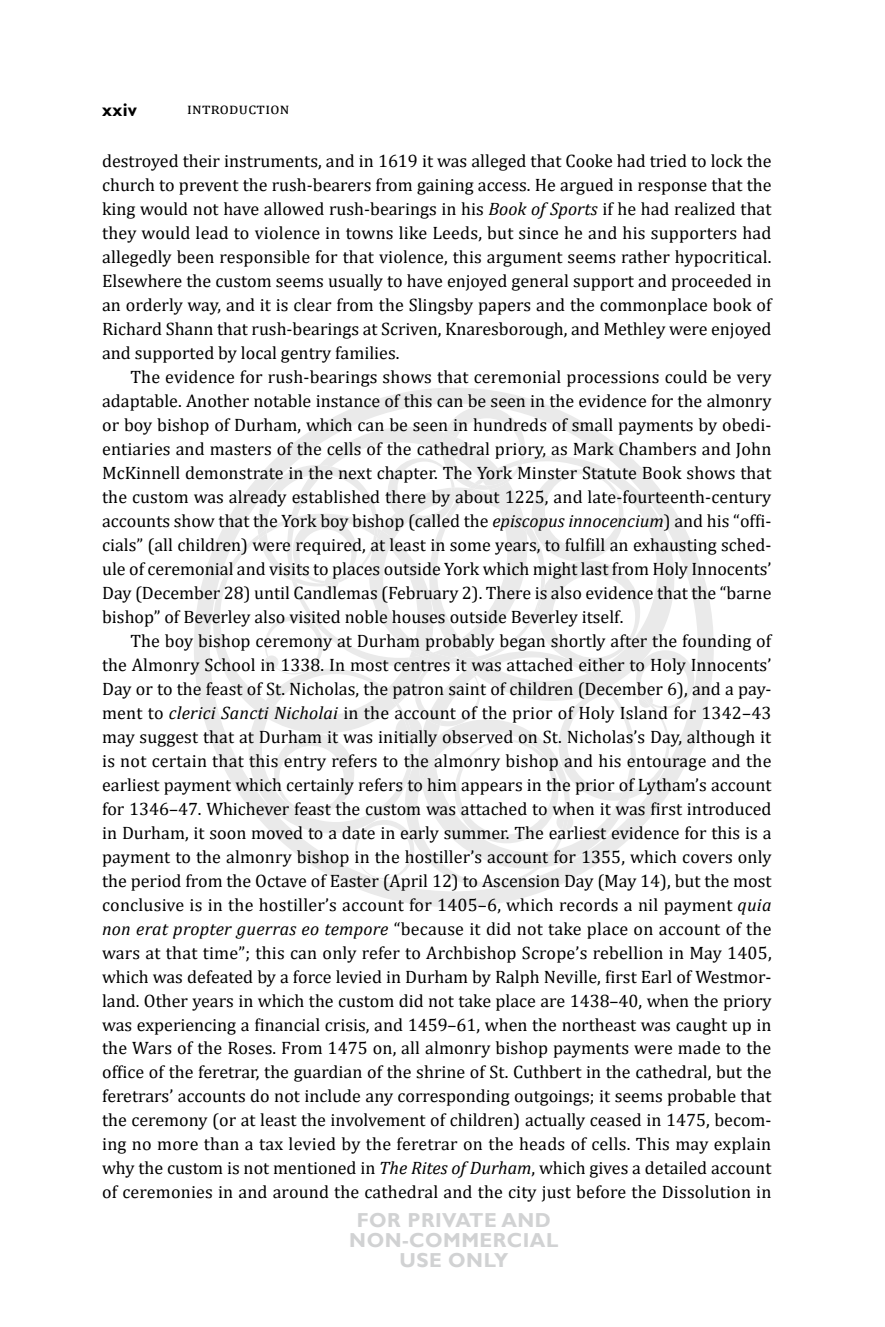
<style>
.page{position:relative;width:885px;height:1327px;background:#fff}
.page>*{position:absolute;margin:0;border:0;box-sizing:border-box;transform-origin:0 0}
.t1{font:700 20.2px/20px "Gill Sans";letter-spacing:.025em;color:#d1d2d3;text-align:center}
.NormalText{font:18px/24px "Cambria";color:#000;text-align:justify}
.t2{font:700 18px "Gill Sans";color:#000}
.t3{font:16px "Cambria";color:#000}
.s1{font-style:italic}
</style>
<div class="page">
<svg style="left:194px;top:388px;width:519px;height:519px"></svg>
<svg style="left:209px;top:514px;width:33px;height:219px"></svg>
<svg style="left:242px;top:406px;width:455px;height:481px"></svg>
<p class="t2" style="left:102px;top:99px;width:37px">xxiv</p>
<p class="t3" style="left:187px;top:99px;width:104px">Introduction</p>
<p class="NormalText" style="left:102px;top:149px;width:670px">destroyed their instruments, and in 1619 it was alleged that Cooke had tried to lock the church to prevent the rush-bearers from gaining access. He argued in response that the king would not have allowed rush-bearings in his <span class="s1">Book of Sports</span> if he had realized that they would lead to violence in towns like Leeds, but since he and his supporters had allegedly been responsible for that violence, this argument seems rather hypocritical.<br>Elsewhere the custom seems usually to have enjoyed general support and proceeded in an orderly way, and it is clear from the Slingsby papers and the commonplace book of Richard Shann that rush-bearings at Scriven, Knaresborough, and Methley were enjoyed and supported by local gentry families.</p>
<p class="NormalText" style="left:102px;top:365px;width:670px;text-indent:28px">The evidence for rush-bearings shows that ceremonial processions could be very adaptable. Another notable instance of this can be seen in the evidence for the almonry or boy bishop of Durham, which can be seen in hundreds of small payments by obedi&shy;entiaries and masters of the cells of the cathedral priory, as Mark Chambers and John McKinnell demonstrate in the next chapter. The York Minster Statute Book shows that the custom was already established there by about 1225, and late-fourteenth-century accounts show that the York boy bishop (called the <span class="s1">episcopus innocencium</span>) and his “offi&shy;cials” (all children) were required, at least in some years, to fulfill an exhausting sched&shy;ule of ceremonial and visits to places outside York which might last from Holy Innocents’ Day (December 28) until Candlemas (February 2). There is also evidence that the “barne bishop” of Beverley also visited noble houses outside Beverley itself.</p>
<p class="NormalText" style="left:102px;top:628px;width:671px;text-indent:28px">The boy bishop ceremony at Durham probably began shortly after the founding of the Almonry School in 1338. In most centres it was attached either to Holy Innocents’ Day or to the feast of St. Nicholas, the patron saint of children (December 6), and a pay&shy;ment to <span class="s1">clerici Sancti Nicholai</span> in the account of the prior of Holy Island for 1342–43 may suggest that at Durham it was initially observed on St. Nicholas’s Day, although it is not certain that this entry refers to the almonry bishop and his entourage and the earliest payment which certainly refers to him appears in the prior of Lytham’s account for 1346–47. Whichever feast the custom was attached to when it was first introduced in Durham, it soon moved to a date in early summer. The earliest evidence for this is a payment to the almonry bishop in the hostiller’s account for 1355, which covers only the period from the Octave of Easter (April 12) to Ascension Day (May 14), but the most conclusive is in the hostiller’s account for 1405–6, which records a nil payment <span class="s1">quia non erat propter guerras eo tempore</span> “because it did not take place on account of the wars at that time”; this can only refer to Archbishop Scrope’s rebellion in May 1405, which was defeated by a force levied in Durham by Ralph Neville, first Earl of Westmor&shy;land. Other years in which the custom did not take place are 1438–40, when the priory was experiencing a financial crisis, and 1459–61, when the northeast was caught up in the Wars of the Roses. From 1475 on, all almonry bishop payments were made to the office of the feretrar, the guardian of the shrine of St. Cuthbert in the cathedral, but the feretrars’ accounts do not include any corresponding outgoings; it seems probable that the ceremony (or at least the involvement of children) actually ceased in 1475, becom&shy;ing no more than a tax levied by the feretrar on the heads of cells. This may explain why the custom is not mentioned in <span class="s1">The Rites of Durham</span>, which gives a detailed account of ceremonies in and around the cathedral and the city just before the Dissolution in</p>
<p class="t1" style="left:349px;top:1211px;width:210px">FOR PRIVATE AND<br>NON-COMMERCIAL<br>USE ONLY</p>
</div>
